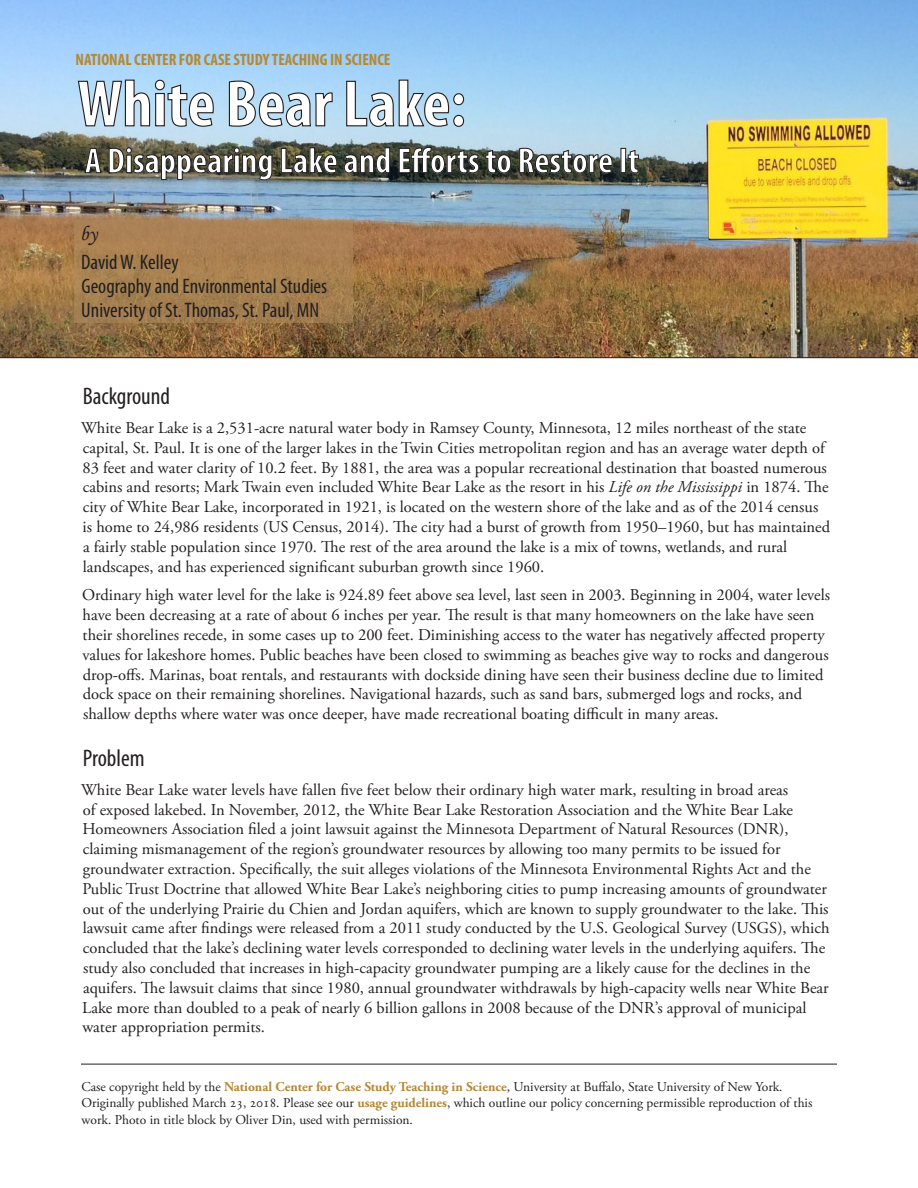
<style>
.page{position:relative;width:918px;height:1188px;background:#fff}
.page>*{position:absolute;margin:0;border:0;box-sizing:border-box;transform-origin:0 0}
.Body{font:700 condensed 66px "Myriad Pro";color:#fff}
.Body-2{font:700 condensed 36px "Myriad Pro";color:#fff}
.Major_Section{font:condensed 24px "Myriad Pro";color:#231f20}
.t1{font:condensed 21px "Myriad Pro";color:#231f20}
.t2{font:21px "Monotype Corsiva";color:#231f20}
.Body-3{font:16.5px/19.8px "Adobe Garamond Pro";color:#231f20}
.Body-4{font:700 condensed 16.5px "Myriad Pro";color:#b58933}
.t3{font:13.5px/16.2px "Adobe Garamond Pro";color:#231f20}
.s1{font-style:italic}
.s2{font-weight:700;color:#b58933}
</style>
<div class="page">
<hr style="left:81px;top:1064px;width:756px;height:1px;background:#231f20">
<img style="left:0;top:0;width:918px;height:358px">
<svg style="left:85px;top:148px;width:16px;height:25px"></svg>
<svg style="left:109px;top:147px;width:164px;height:33px;background:#514f3e"></svg>
<svg style="left:281px;top:147px;width:56px;height:26px"></svg>
<svg style="left:344px;top:147px;width:46px;height:26px"></svg>
<svg style="left:399px;top:147px;width:80px;height:26px;background:#373c32"></svg>
<svg style="left:485px;top:150px;width:26px;height:23px"></svg>
<svg style="left:519px;top:148px;width:93px;height:25px;background:#545d59"></svg>
<div style="left:621px;top:148px;width:5px;height:25px;border:1px solid #231f20"></div>
<svg style="left:628px;top:150px;width:11px;height:23px"></svg>
<div style="left:75px;top:220px;width:278px;height:103px;background:linear-gradient(to bottom,#ad8256,#a17d4e)"></div>
<svg style="left:77px;top:79px;width:137px;height:48px;background:#a1c0d7"></svg>
<svg style="left:228px;top:80px;width:105px;height:47px;background:#a0c1d9"></svg>
<svg style="left:346px;top:79px;width:119px;height:48px;background:#9cbfd8"></svg>
<p class="Body-4" style="left:76px;top:49px;width:316px">NATIONAL CENTER FOR CASE STUDY TEACHING IN SCIENCE</p>
<p class="Body" style="left:78px;top:63px;width:390px">White Bear Lake:</p>
<p class="Body-2" style="left:85px;top:138px;width:556px">A Disappearing Lake and Efforts to Restore It</p>
<p class="t2" style="left:80px;top:221px;width:19px">by</p>
<p class="t1" style="left:81px;top:249px;width:99px">David W. Kelley</p>
<p class="t1" style="left:81px;top:273px;width:247px">Geography and Environmental Studies</p>
<p class="t1" style="left:81px;top:297px;width:240px">University of St. Thomas, St. Paul, MN</p>
<p class="Major_Section" style="left:83px;top:382px;width:89px">Background</p>
<p class="Body-3" style="left:81px;top:419px;width:751px">White Bear Lake is a 2,531-acre natural water body in Ramsey County, Minnesota, 12 miles northeast of the state capital, St. Paul. It is one of the larger lakes in the Twin Cities metropolitan region and has an average water depth of 83 feet and water clarity of 10.2 feet. By 1881, the area was a popular recreational destination that boasted numerous cabins and resorts; Mark Twain even included White Bear Lake as the resort in his <span class="s1">Life on the Mississippi</span> in 1874. The city of White Bear Lake, incorporated in 1921, is located on the western shore of the lake and as of the 2014 census is home to 24,986 residents (US Census, 2014). The city had a burst of growth from 1950–1960, but has maintained a fairly stable population since 1970. The rest of the area around the lake is a mix of towns, wetlands, and rural landscapes, and has experienced significant suburban growth since 1960.</p>
<p class="Body-3" style="left:82px;top:586px;width:750px">Ordinary high water level for the lake is 924.89 feet above sea level, last seen in 2003. Beginning in 2004, water levels have been decreasing at a rate of about 6 inches per year. The result is that many homeowners on the lake have seen their shorelines recede, in some cases up to 200 feet. Diminishing access to the water has negatively affected property values for lakeshore homes. Public beaches have been closed to swimming as beaches give way to rocks and dangerous drop-offs. Marinas, boat rentals, and restaurants with dockside dining have seen their business decline due to limited dock space on their remaining shorelines. Navigational hazards, such as sand bars, submerged logs and rocks, and shallow depths where water was once deeper, have made recreational boating difficult in many areas.</p>
<p class="Major_Section" style="left:83px;top:744px;width:63px">Problem</p>
<p class="Body-3" style="left:81px;top:780px;width:750px">White Bear Lake water levels have fallen five feet below their ordinary high water mark, resulting in broad areas<br>of exposed lakebed. In November, 2012, the White Bear Lake Restoration Association and the White Bear Lake Homeowners Association filed a joint lawsuit against the Minnesota Department of Natural Resources (DNR), claiming mismanagement of the region’s groundwater resources by allowing too many permits to be issued for groundwater extraction. Specifically, the suit alleges violations of the Minnesota Environmental Rights Act and the Public Trust Doctrine that allowed White Bear Lake’s neighboring cities to pump increasing amounts of groundwater out of the underlying Prairie du Chien and Jordan aquifers, which are known to supply groundwater to the lake. This lawsuit came after findings were released from a 2011 study conducted by the U.S. Geological Survey (USGS), which concluded that the lake’s declining water levels corresponded to declining water levels in the underlying aquifers. The study also concluded that increases in high-capacity groundwater pumping are a likely cause for the declines in the aquifers. The lawsuit claims that since 1980, annual groundwater withdrawals by high-capacity wells near White Bear Lake more than doubled to a peak of nearly 6 billion gallons in 2008 because of the DNR’s approval of municipal water appropriation permits.</p>
<p class="t3" style="left:81px;top:1079px;width:733px">Case copyright held by the <span class="s2">National Center for Case Study Teaching in Science</span>, University at Buffalo, State University of New York.<br>Originally published March 23, 2018. Please see our <span class="s2">usage guidelines</span>, which outline our policy concerning permissible reproduction of this work. Photo in title block by Oliver Din, used with permission.</p>
</div>
